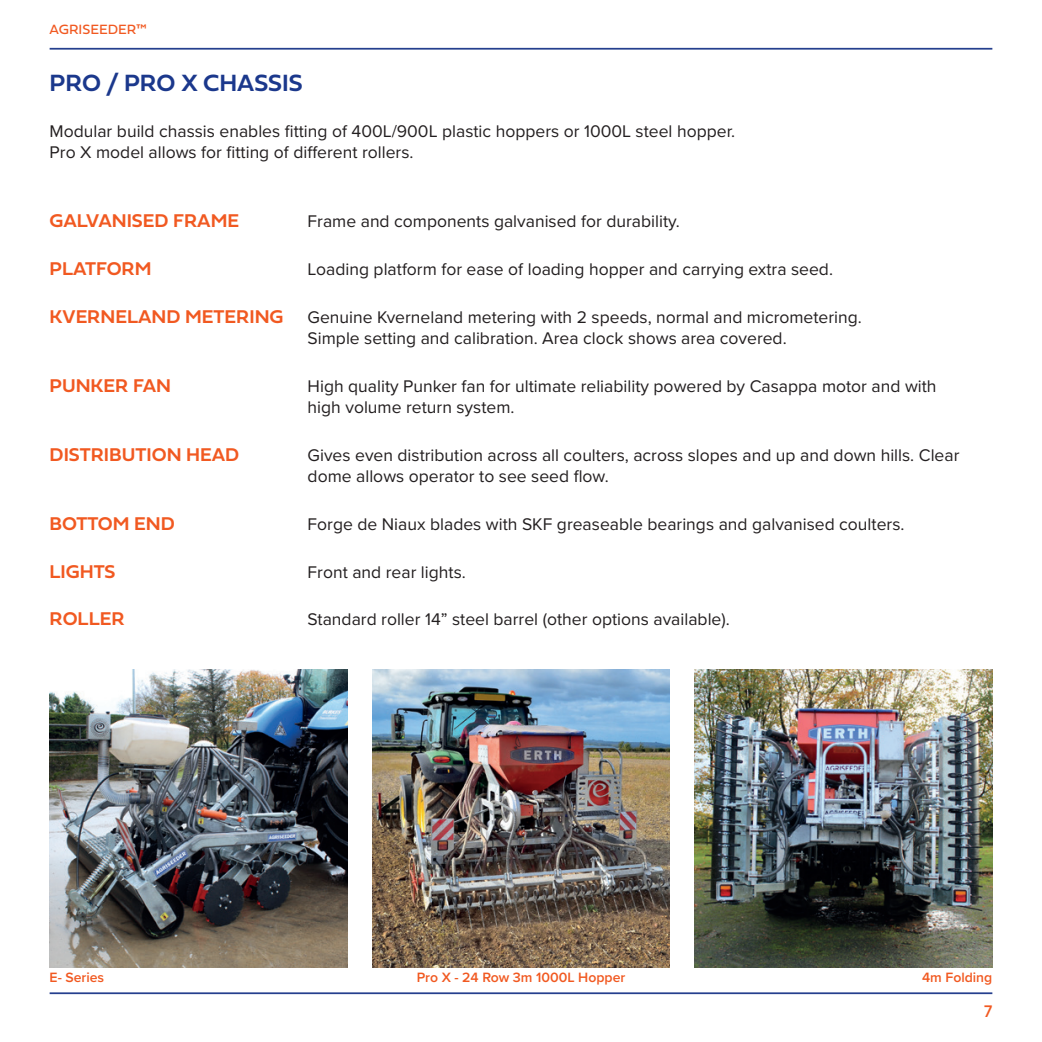
<style>
.page{position:relative;width:1042px;height:1042px;background:#fff}
.page>*{position:absolute;margin:0;border:0;box-sizing:border-box;transform-origin:0 0}
.t1{font:24.5px "Fieldwork Geo Demibold";color:#1b388c}
.t2{font:19.25px "Fieldwork Geo Demibold";color:#f15921}
.t3{font:17.5px/21px "Proxima Nova";color:#231f20}
.t4{font:17.5px "Fieldwork Geo Regular";color:#f15921}
.t5{font:600 14px "Proxima Nova";color:#f15921}
.t6{font:14px "Fieldwork Geo Regular";color:#f15921}
</style>
<div class="page">
<hr style="left:50px;top:48px;width:942px;height:2px;background:#253f8e">
<hr style="left:50px;top:992px;width:942px;height:2px;background:#253f8e">
<img style="left:694px;top:670px;width:298px;height:297px">
<img style="left:50px;top:670px;width:297px;height:297px">
<img style="left:372px;top:670px;width:298px;height:297px">
<p class="t6" style="left:50px;top:19px;width:99px">AGRISEEDER™</p>
<h1 class="t1" style="left:50px;top:64px;width:255px">PRO / PRO X CHASSIS</h1>
<p class="t3" style="left:50px;top:121px;width:687px">Modular build chassis enables fitting of 400L/900L plastic hoppers or 1000L steel hopper.<br>Pro X model allows for fitting of different rollers.</p>
<p class="t2" style="left:50px;top:205px;width:191px">GALVANISED FRAME</p>
<p class="t3" style="left:308px;top:211px;width:374px">Frame and components galvanised for durability.</p>
<p class="t2" style="left:50px;top:253px;width:104px">PLATFORM</p>
<p class="t3" style="left:308px;top:259px;width:527px">Loading platform for ease of loading hopper and carrying extra seed.</p>
<p class="t2" style="left:50px;top:301px;width:235px">KVERNELAND METERING</p>
<p class="t3" style="left:308px;top:307px;width:556px">Genuine Kverneland metering with 2 speeds, normal and micrometering.<br>Simple setting and calibration. Area clock shows area covered.</p>
<p class="t2" style="left:50px;top:370px;width:123px">PUNKER FAN</p>
<p class="t3" style="left:308px;top:376px;width:630px">High quality Punker fan for ultimate reliability powered by Casappa motor and with high volume return system.</p>
<p class="t2" style="left:50px;top:439px;width:191px">DISTRIBUTION HEAD</p>
<p class="t3" style="left:308px;top:445px;width:653px">Gives even distribution across all coulters, across slopes and up and down hills. Clear dome allows operator to see seed flow.</p>
<p class="t2" style="left:50px;top:508px;width:127px">BOTTOM END</p>
<p class="t3" style="left:308px;top:513px;width:598px">Forge de Niaux blades with SKF greaseable bearings and galvanised coulters.</p>
<p class="t2" style="left:50px;top:556px;width:67px">LIGHTS</p>
<p class="t3" style="left:308px;top:561px;width:160px">Front and rear lights.</p>
<p class="t2" style="left:50px;top:604px;width:76px">ROLLER</p>
<p class="t3" style="left:308px;top:609px;width:424px">Standard roller 14” steel barrel (other options available).</p>
<p class="t5" style="left:50px;top:967px;width:56px">E- Series</p>
<p class="t5" style="left:417px;top:967px;width:210px">Pro X - 24 Row 3m 1000L Hopper</p>
<p class="t5" style="left:922px;top:967px;width:72px">4m Folding</p>
<p class="t4" style="left:984px;top:997px;width:10px">7</p>
</div>
